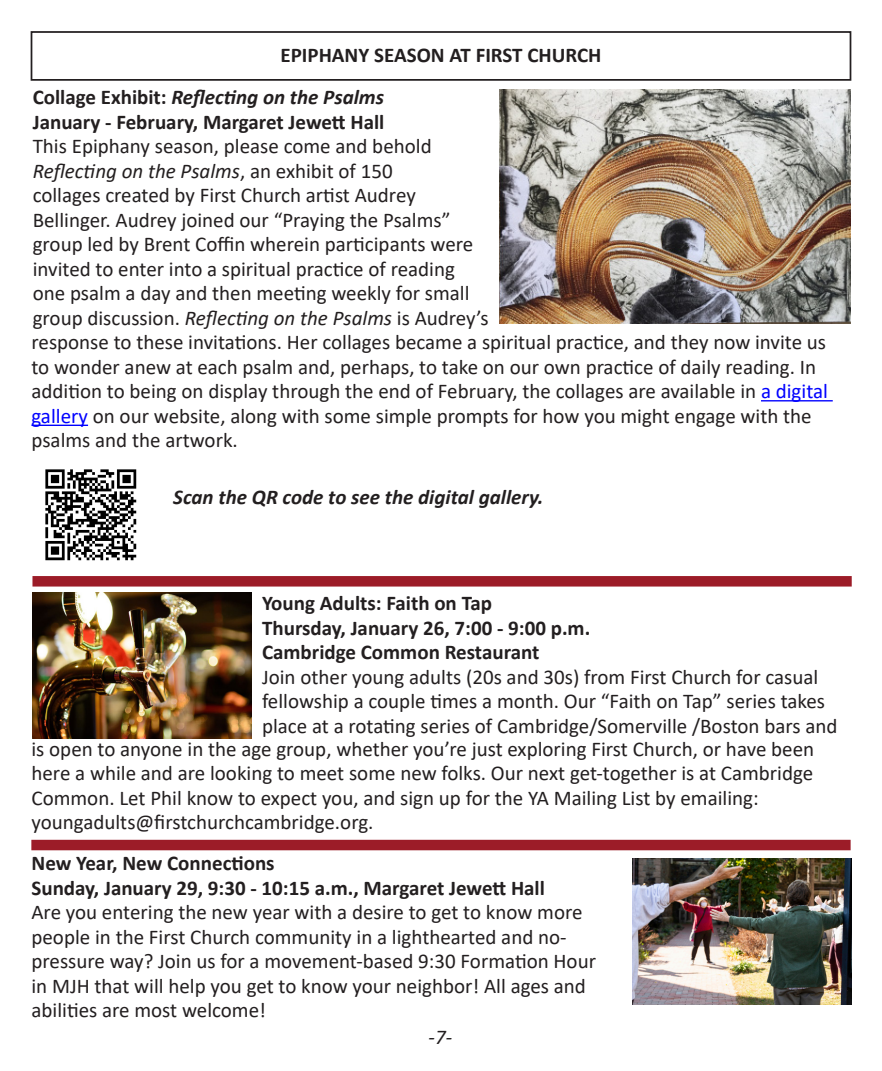
<style>
.page{position:relative;width:882px;height:1071px;background:#fff}
.page>*{position:absolute;margin:0;border:0;box-sizing:border-box;transform-origin:0 0}
.Paragraph_Style_1{font:21px/24.5px "Calibri";color:#231f20}
.Paragraph_Style_1-2{font:700 21px "Calibri";color:#231f20}
.Paragraph_Style_1-3{font:italic 700 21px "Calibri";color:#231f20}
.Paragraph_Style_1-4{font:italic 21px "Calibri";color:#231f20}
.s1{font-style:normal}
.s2{font-style:italic}
.s3{color:#00f}
</style>
<div class="page">
<div style="left:31px;top:31px;width:820px;height:50px;border:2px solid #231f20"></div>
<div style="left:32px;top:576px;width:820px;height:11px;background:#9c1c28"></div>
<img style="left:500px;top:89px;width:350px;height:234px">
<hr style="left:761px;top:400px;width:72px;height:1px;background:#00f">
<hr style="left:32px;top:425px;width:56px;height:1px;background:#00f">
<div style="left:31px;top:840px;width:820px;height:10px;background:#9c1c28"></div>
<img style="left:45px;top:469px;width:92px;height:92px">
<img style="left:32px;top:592px;width:220px;height:147px">
<img style="left:632px;top:858px;width:220px;height:147px">
<p class="Paragraph_Style_1-2" style="left:280px;top:40px;width:323px">EPIPHANY SEASON AT FIRST CHURCH</p>
<p class="Paragraph_Style_1-3" style="left:33px;top:82px;width:353px"><span class="s1">Collage Exhibit:</span> Reflecting on the Psalms</p>
<p class="Paragraph_Style_1-2" style="left:33px;top:107px;width:353px">January - February, Margaret Jewett Hall</p>
<p class="Paragraph_Style_1" style="left:33px;top:133px;width:400px">This Epiphany season, please come and behold</p>
<p class="Paragraph_Style_1-4" style="left:33px;top:156px;width:361px">Reflecting on the Psalms<span class="s1">, an exhibit of 150</span></p>
<p class="Paragraph_Style_1" style="left:33px;top:182px;width:385px">collages created by First Church artist Audrey</p>
<p class="Paragraph_Style_1" style="left:32px;top:207px;width:798px">Bellinger. Audrey joined our “Praying the Psalms”<br>group led by Brent Coffin wherein participants were<br>invited to enter into a spiritual practice of reading<br>one psalm a day and then meeting weekly for small<br>group discussion. <span class="s2">Reflecting on the Psalms</span> is Audrey’s<br>response to these invitations. Her collages became a spiritual practice, and they now invite us to wonder anew at each psalm and, perhaps, to take on our own practice of daily reading. In addition to being on display through the end of February, the collages are available in <span class="s3">a digital gallery</span> on our website, along with some simple prompts for how you might engage with the psalms and the artwork.</p>
<p class="Paragraph_Style_1-3" style="left:173px;top:482px;width:372px">Scan the QR code to see the digital gallery.</p>
<p class="Paragraph_Style_1-2" style="left:262px;top:588px;width:232px">Young Adults: Faith on Tap</p>
<p class="Paragraph_Style_1-2" style="left:262px;top:613px;width:330px">Thursday, January 26, 7:00 - 9:00 p.m.</p>
<p class="Paragraph_Style_1-2" style="left:262px;top:637px;width:279px">Cambridge Common Restaurant</p>
<p class="Paragraph_Style_1" style="left:262px;top:664px;width:577px">Join other young adults (20s and 30s) from First Church for casual fellowship a couple times a month. Our “Faith on Tap” series takes place at a rotating series of Cambridge/Somerville /Boston bars and</p>
<p class="Paragraph_Style_1" style="left:32px;top:736px;width:784px;text-align:justify">is open to anyone in the age group, whether you’re just exploring First Church, or have been here a while and are looking to meet some new folks. Our next get-together is at Cambridge Common. Let Phil know to expect you, and sign up for the YA Mailing List by emailing:</p>
<p class="Paragraph_Style_1" style="left:32px;top:809px;width:344px">youngadults@firstchurchcambridge.org.</p>
<p class="Paragraph_Style_1-2" style="left:32px;top:849px;width:245px">New Year, New Connections</p>
<p class="Paragraph_Style_1-2" style="left:32px;top:873px;width:515px">Sunday, January 29, 9:30 - 10:15 a.m., Margaret Jewett Hall</p>
<p class="Paragraph_Style_1" style="left:32px;top:900px;width:566px">Are you entering the new year with a desire to get to know more people in the First Church community in a lighthearted and no&shy;pressure way? Join us for a movement-based 9:30 Formation Hour in MJH that will help you get to know your neighbor! All ages and abilities are most welcome!</p>
<p class="Paragraph_Style_1-4" style="left:429px;top:1023px;width:25px">-7-</p>
</div>
